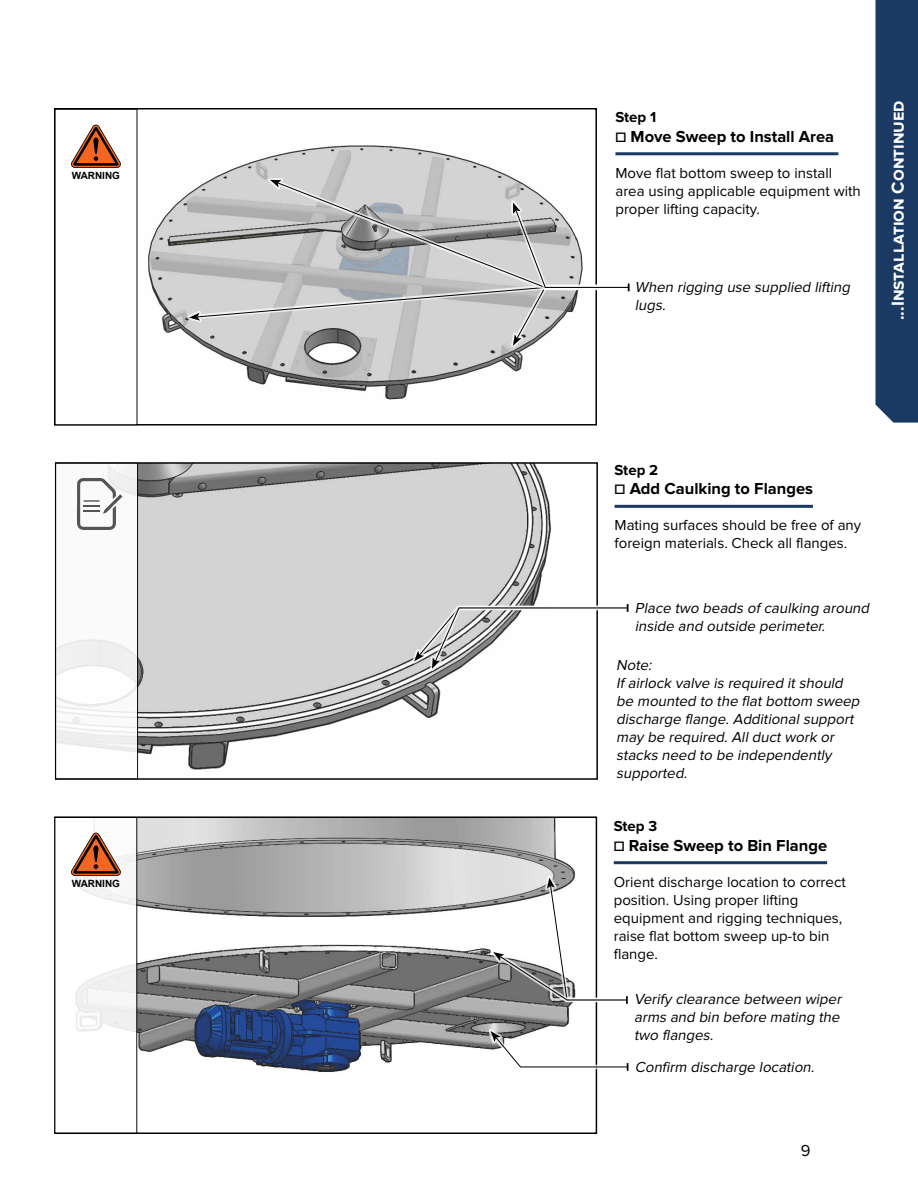
<style>
.page{position:relative;width:918px;height:1188px;background:#fff}
.page>*{position:absolute;margin:0;border:0;box-sizing:border-box;transform-origin:0 0}
.t1{font:700 18px "Proxima Nova";color:#fff}
.t2{font:700 16.5px "Proxima Nova";color:#000}
.t3{font:16.5px "Proxima Nova";color:#000}
.t4{font:italic 15px/18px "Proxima Nova";color:#000}
.t5{font:15px/18px "Proxima Nova";color:#000}
.t6{font:700 15px "Proxima Nova";color:#000}
.t7{font:700 9.9px "Arial";color:#010101}
</style>
<div class="page">
<svg style="left:138px;top:108px;width:459px;height:318px"></svg>
<svg style="left:54px;top:462px;width:544px;height:318px"></svg>
<svg style="left:138px;top:816px;width:460px;height:318px"></svg>
<hr style="left:615px;top:152px;width:223px;height:3px;background:#1a3963">
<div style="left:511px;top:282px;width:121px;height:66px;background:#fff"></div>
<hr style="left:615px;top:505px;width:198px;height:3px;background:#1a3963">
<div style="left:875px;top:0;width:43px;height:423px;background:#1a3963"></div>
<svg style="left:54px;top:108px;width:84px;height:318px"></svg>
<svg style="left:55px;top:462px;width:84px;height:318px"></svg>
<hr style="left:614px;top:861px;width:213px;height:3px;background:#1a3963">
<div style="left:545px;top:876px;width:85px;height:130px;background:#fff;opacity:.75"></div>
<div style="left:430px;top:602px;width:200px;height:69px;background:#fff;opacity:.75"></div>
<svg style="left:414px;top:604px;width:214px;height:65px"></svg>
<div style="left:489px;top:1029px;width:141px;height:44px;background:#fff;opacity:.75"></div>
<svg style="left:491px;top:1031px;width:137px;height:40px"></svg>
<svg style="left:54px;top:816px;width:84px;height:318px"></svg>
<div style="left:491px;top:950px;width:139px;height:56px;background:#fff;opacity:.75"></div>
<svg style="left:493px;top:878px;width:135px;height:126px"></svg>
<svg style="left:189px;top:180px;width:441px;height:166px"></svg>
<p class="t7" style="left:72px;top:169px;width:50px">WARNING</p>
<p class="t7" style="left:72px;top:877px;width:50px">WARNING</p>
<p class="t6" style="left:615px;top:108px;width:42px">Step 1</p>
<p class="t2" style="left:615px;top:127px;width:220px">☐ Move Sweep to Install Area</p>
<p class="t5" style="left:615px;top:164px;width:247px">Move flat bottom sweep to install area using applicable equipment with proper lifting capacity.</p>
<p class="t4" style="left:635px;top:278px;width:220px">When rigging use supplied lifting lugs.</p>
<p class="t1" style="left:887px;top:320px;width:221px;rotate:-90deg">...Installation Continued</p>
<p class="t6" style="left:615px;top:461px;width:45px">Step 2</p>
<p class="t2" style="left:615px;top:479px;width:200px">☐ Add Caulking to Flanges</p>
<p class="t5" style="left:615px;top:517px;width:248px">Mating surfaces should be free of any foreign materials. Check all flanges.</p>
<p class="t4" style="left:635px;top:599px;width:239px">Place two beads of caulking around inside and outside perimeter.</p>
<p class="t4" style="left:616px;top:657px;width:248px">Note:<br>If airlock valve is required itshould be mounted to the flatbottom sweep discharge flange.Additionalsupport may be required.Allductwork or stacks need to be independently supported.</p>
<p class="t6" style="left:614px;top:817px;width:45px">Step 3</p>
<p class="t2" style="left:614px;top:836px;width:215px">☐ Raise Sweep to Bin Flange</p>
<p class="t5" style="left:614px;top:873px;width:234px">Orient discharge location to correct position. Using proper lifting equipment and rigging techniques, raise flat bottom sweep up-to bin flange.</p>
<p class="t4" style="left:634px;top:990px;width:212px;text-align:justify">Verify clearance between wiper arms and bin before mating the two flanges.</p>
<p class="t4" style="left:635px;top:1058px;width:184px">Confirm discharge location.</p>
<p class="t3" style="left:801px;top:1141px;width:11px">9</p>
</div>
